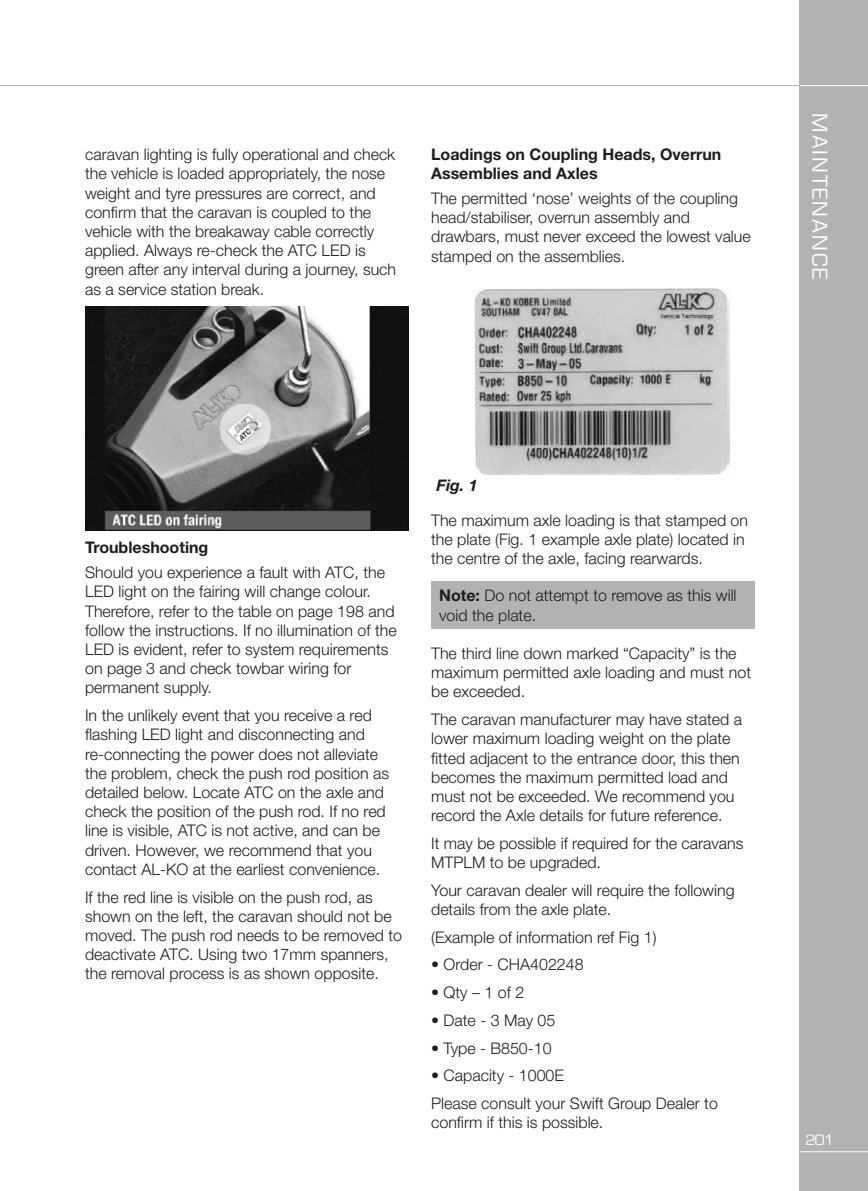
<style>
.page{position:relative;width:868px;height:1191px;background:#fff}
.page>*{position:absolute;margin:0;border:0;box-sizing:border-box;transform-origin:0 0}
.t1{font:20px "Eurostile";letter-spacing:.1em;color:#fff}
.t2{font:300 16px/19.2px "Helvetica Neue";color:#1d1d1b}
.t3{font:700 16px/19.2px "Helvetica Neue";color:#1d1d1b}
.t4{font:italic 700 16px "Helvetica Neue";color:#1d1d1b}
.t5{font:14px "Eurostile";color:#fff}
.s1{font-weight:700}
</style>
<div class="page">
<hr style="left:0;top:85px;width:867px;height:1px;background:#b3b2b2">
<div style="left:799px;top:0;width:68px;height:1191px;background:#b3b2b2"></div>
<hr style="left:799px;top:1151px;width:68px;height:1px;background:#fff">
<hr style="left:799px;top:85px;width:68px;height:1px;background:#fff">
<img style="left:85px;top:306px;width:323px;height:224px">
<img style="left:475px;top:288px;width:254px;height:186px">
<div style="left:431px;top:580px;width:323px;height:48px;background:#b3b2b2"></div>
<p class="t2" style="left:85px;top:144px;width:312px">caravan lighting is fully operational and check the vehicle is loaded appropriately, the nose weight and tyre pressures are correct, and confirm that the caravan is coupled to the vehicle with the breakaway cable correctly applied. Always re-check the ATC LED is green after any interval during a journey, such as a service station break.</p>
<p class="t3" style="left:431px;top:144px;width:292px">Loadings on Coupling Heads, Overrun<br>Assemblies and Axles</p>
<p class="t2" style="left:431px;top:188px;width:321px">The permitted ‘nose’ weights of the coupling head/stabiliser, overrun assembly and drawbars, must never exceed the lowest value stamped on the assemblies.</p>
<p class="t1" style="left:831px;top:113px;width:167px;rotate:90deg">MAINTENANCE</p>
<p class="t3" style="left:85px;top:537px;width:125px">Troubleshooting</p>
<p class="t2" style="left:85px;top:562px;width:313px">Should you experience a fault with ATC, the LED light on the fairing will change colour.<br>Therefore, refer to the table on page 198 and follow the instructions. If no illumination of the LED is evident, refer to system requirements on page 3 and check towbar wiring for permanent supply.</p>
<p class="t2" style="left:85px;top:705px;width:305px">In the unlikely event that you receive a red flashing LED light and disconnecting and re-connecting the power does not alleviate the problem, check the push rod position as detailed below. Locate ATC on the axle and check the position of the push rod. If no red line is visible, ATC is not active, and can be driven. However, we recommend that you contact AL-KO at the earliest convenience.</p>
<p class="t2" style="left:85px;top:887px;width:318px">If the red line is visible on the push rod, as shown on the left, the caravan should not be moved. The push rod needs to be removed to deactivate ATC. Using two 17mm spanners, the removal process is as shown opposite.</p>
<p class="t4" style="left:436px;top:475px;width:43px">Fig. 1</p>
<p class="t2" style="left:431px;top:510px;width:318px">The maximum axle loading is that stamped on the plate (Fig. 1 example axle plate) located in the centre of the axle, facing rearwards.</p>
<p class="t2" style="left:439px;top:585px;width:299px"><span class="s1">Note:</span> Do not attempt to remove as this will void the plate.</p>
<p class="t2" style="left:431px;top:643px;width:321px">The third line down marked “Capacity” is the maximum permitted axle loading and must not be exceeded.</p>
<p class="t2" style="left:431px;top:709px;width:312px">The caravan manufacturer may have stated a lower maximum loading weight on the plate fitted adjacent to the entrance door, this then becomes the maximum permitted load and must not be exceeded. We recommend you record the Axle details for future reference.</p>
<p class="t2" style="left:431px;top:833px;width:314px">It may be possible if required for the caravans<br>MTPLM to be upgraded.</p>
<p class="t2" style="left:431px;top:880px;width:305px">Your caravan dealer will require the following details from the axle plate.</p>
<p class="t2" style="left:431px;top:927px;width:227px">(Example of information ref Fig 1)</p>
<p class="t2" style="left:431px;top:954px;width:154px">• Order - CHA402248</p>
<p class="t2" style="left:431px;top:982px;width:95px">• Qty – 1 of 2</p>
<p class="t2" style="left:431px;top:1010px;width:126px">• Date - 3 May 05</p>
<p class="t2" style="left:431px;top:1038px;width:122px">• Type - B850-10</p>
<p class="t2" style="left:431px;top:1061px;width:288px;line-height:27.8px">• Capacity - 1000E<br>Please consult your Swift Group Dealer to</p>
<p class="t2" style="left:431px;top:1112px;width:174px">confirm if this is possible.</p>
<p class="t5" style="left:805px;top:1131px;width:30px">201</p>
</div>
